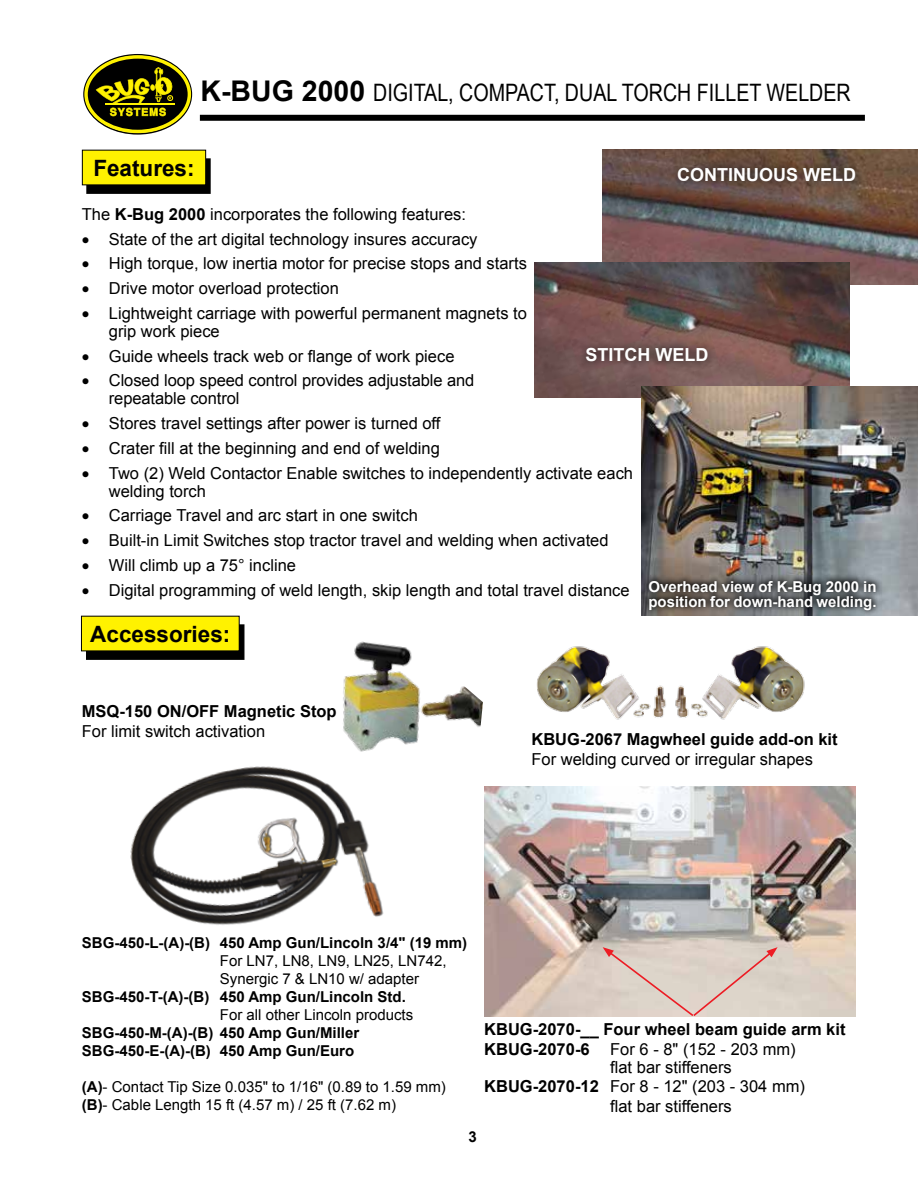
<style>
.page{position:relative;width:918px;height:1188px;background:#fff}
.page>*{position:absolute;margin:0;border:0;box-sizing:border-box;transform-origin:0 0}
.t1{font:24px "Arial Narrow";color:#000}
.t2{font:700 22.5px "Arial";color:#000}
.t3{font:700 18px "Arial";color:#fff}
.t4{font:16.5px/18px "Arial";color:#000}
.t5{font:700 16.5px/19.8px "Arial";color:#000}
.t6{font:15px/18px "Arial";color:#000}
.t7{font:700 15px/18px "Arial";color:#000}
.t8{font:700 15px/15px "Arial";color:#fff}
.s1{font-family:"Arial";font-weight:700;font-size:28.5px}
.s2{font-weight:700}
.s3{font-weight:400}
</style>
<div class="page">
<img style="left:603px;top:150px;width:315px;height:135px">
<img style="left:534px;top:263px;width:316px;height:135px">
<div style="left:200px;top:115px;width:665px;height:6px;background:#000"></div>
<img style="left:130px;top:766px;width:254px;height:159px">
<svg style="left:83px;top:54px;width:109px;height:81px"></svg>
<div style="left:87px;top:158px;width:124px;height:36px;background:#000"></div>
<div style="left:82px;top:150px;width:124px;height:35px;background:#fff200"></div>
<div style="left:86px;top:624px;width:158px;height:36px;background:#000"></div>
<div style="left:81px;top:616px;width:158px;height:35px;background:#fff200"></div>
<img style="left:331px;top:641px;width:152px;height:135px">
<div style="left:578px;top:338px;width:138px;height:33px;background:#000;opacity:.83"></div>
<div style="left:669px;top:158px;width:195px;height:32px;background:#000;opacity:.83"></div>
<img style="left:484px;top:787px;width:371px;height:229px">
<img style="left:537px;top:646px;width:268px;height:74px">
<svg style="left:603px;top:947px;width:175px;height:70px;background:#dcccc2"></svg>
<img style="left:642px;top:386px;width:276px;height:230px">
<svg style="left:642px;top:574px;width:240px;height:42px;background:#565655"></svg>
<h1 class="t1" style="left:201px;top:75px;width:652px"><span class="s1">K-BUG 2000</span> DIGITAL, COMPACT, DUAL TORCH FILLET WELDER</h1>
<h2 class="t2" style="left:93px;top:153px;width:103px">Features:</h2>
<p class="t3" style="left:677px;top:162px;width:180px">CONTINUOUS WELD</p>
<p class="t4" style="left:82px;top:205px;width:386px">The <span class="s2">K-Bug 2000</span> incorporates the following features:</p>
<p class="t4" style="left:82px;top:230px;width:397px">• State of the art digital technology insures accuracy</p>
<p class="t4" style="left:82px;top:255px;width:447px">• High torque, low inertia motor for precise stops and starts</p>
<p class="t4" style="left:82px;top:279px;width:259px">• Drive motor overload protection</p>
<p class="t4" style="left:109px;top:304px;width:420px;text-indent:-27px">• Lightweight carriage with powerful permanent magnets to grip work piece</p>
<p class="t4" style="left:82px;top:347px;width:374px">• Guide wheels track web or flange of work piece</p>
<p class="t4" style="left:109px;top:372px;width:367px;text-indent:-27px">• Closed loop speed control provides adjustable and repeatable control</p>
<p class="t4" style="left:82px;top:414px;width:360px">• Stores travel settings after power is turned off</p>
<p class="t4" style="left:82px;top:439px;width:360px">• Crater fill at the beginning and end of welding</p>
<p class="t4" style="left:109px;top:464px;width:526px;text-indent:-27px">• Two (2) Weld Contactor Enable switches to independently activate each welding torch</p>
<p class="t4" style="left:82px;top:507px;width:338px">• Carriage Travel and arc start in one switch</p>
<p class="t4" style="left:82px;top:531px;width:528px">• Built-in Limit Switches stop tractor travel and welding when activated</p>
<p class="t4" style="left:82px;top:556px;width:216px">• Will climb up a 75° incline</p>
<p class="t4" style="left:82px;top:581px;width:549px">• Digital programming of weld length, skip length and total travel distance</p>
<p class="t3" style="left:586px;top:343px;width:124px">STITCH WELD</p>
<p class="t8" style="left:648px;top:579px;width:230px">Overhead view of K-Bug 2000 in position for down-hand welding.</p>
<h2 class="t2" style="left:90px;top:619px;width:142px">Accessories:</h2>
<p class="t5" style="left:82px;top:702px;width:256px">MSQ-150 ON/OFF Magnetic Stop</p>
<p class="t4" style="left:82px;top:722px;width:185px">For limit switch activation</p>
<p class="t5" style="left:531px;top:730px;width:308px">KBUG-2067 Magwheel guide add-on kit</p>
<p class="t4" style="left:531px;top:751px;width:283px">For welding curved or irregular shapes</p>
<p class="t7" style="left:82px;top:934px;width:387px">SBG-450-L-(A)-(B) 450 Amp Gun/Lincoln 3/4" (19 mm)</p>
<p class="t6" style="left:220px;top:952px;width:228px">For LN7, LN8, LN9, LN25, LN742,<br>Synergic 7 &amp; LN10 w/ adapter</p>
<p class="t7" style="left:82px;top:988px;width:326px">SBG-450-T-(A)-(B) 450 Amp Gun/Lincoln Std.</p>
<p class="t6" style="left:220px;top:1006px;width:195px">For all other Lincoln products</p>
<p class="t7" style="left:82px;top:1024px;width:279px">SBG-450-M-(A)-(B) 450 Amp Gun/Miller<br>SBG-450-E-(A)-(B) 450 Amp Gun/Euro</p>
<p class="t6" style="left:82px;top:1078px;width:366px"><span class="s2">(A)</span>- Contact Tip Size 0.035" to 1/16" (0.89 to 1.59 mm) <span class="s2">(B)</span>- Cable Length 15 ft (4.57 m) / 25 ft (7.62 m)</p>
<p class="t7" style="left:468px;top:1128px;width:10px">3</p>
<p class="t5" style="left:484px;top:1020px;width:363px">KBUG-2070-__ Four wheel beam guide arm kit<br>KBUG-2070-6 <span class="s3">For 6 - 8" (152 - 203 mm)</span></p>
<p class="t4" style="left:610px;top:1058px;width:123px">flat bar stiffeners</p>
<p class="t4" style="left:484px;top:1078px;width:322px"><span class="s2">KBUG-2070-12</span> For 8 - 12" (203 - 304 mm)</p>
<p class="t4" style="left:610px;top:1098px;width:123px">flat bar stiffeners</p>
</div>
